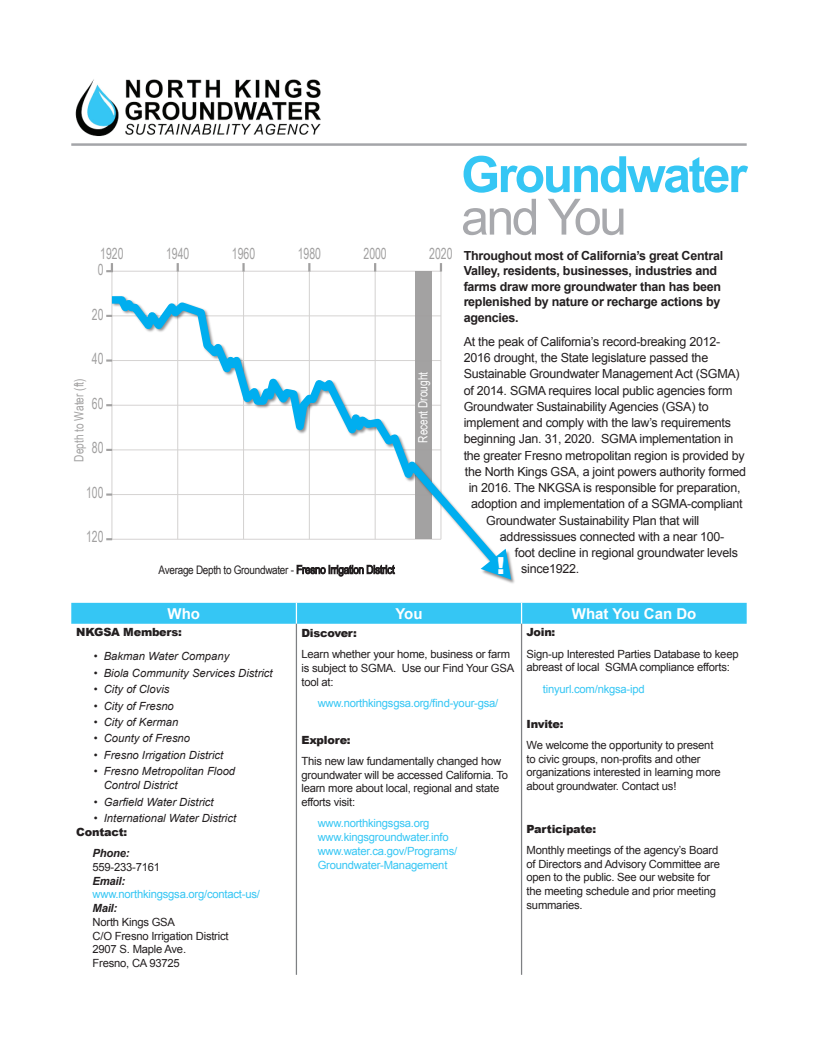
<style>
.page{position:relative;width:818px;height:1043px;background:#fff}
.page>*{position:absolute;margin:0;border:0;box-sizing:border-box;transform-origin:0 0}
.t1{font:700 50px "Arial";letter-spacing:-.05em;color:#35c6f4}
.t2{font:50px "Arial";letter-spacing:-.05em;color:#a8a9ad}
.t3{font:900 23.5px "Arial";color:#fff;scale:1.04 1}
.t4{font:15.38px/16px "Arial Narrow";color:#a1a0a0;scale:.83 1}
.t5{font:700 15px "Arial";color:#fff}
.t6{font:12.75px "Arial Narrow";color:#a1a0a0;scale:.96 1}
.t7{font:12.75px "Arial Narrow";color:#fff;scale:.96 1}
.t8{font:12.5px "Arial";letter-spacing:-.02em;color:#231f20}
.t9{font:700 12.5px/15.6px "Arial";letter-spacing:-.02em;color:#231f20}
.t10{font:11.75px "Arial Narrow";letter-spacing:-.025em;color:#231f20;scale:1.04 1}
.t11{font:11.25px/13.8px "Arial";letter-spacing:-.02em;color:#231f20}
.t12{font:italic 11.25px/13.8px "Arial";color:#231f20}
.t13{font:11.25px/13.8px "Arial";letter-spacing:-.02em;color:#35c6f4}
.t14{font:900 11.25px "Arial";letter-spacing:-.02em;color:#231f20}
.t15{font:italic 700 11.25px "Arial";letter-spacing:-.02em;color:#231f20}
</style>
<div class="page">
<img style="left:75px;top:79px;width:246px;height:57px">
<hr style="left:71px;top:143px;width:675px;height:3px;background:#a4a5a9">
<div style="left:71px;top:603px;width:675px;height:20px;background:#35c6f4"></div>
<hr style="left:296px;top:623px;width:1px;height:351px;background:#7e8083">
<hr style="left:521px;top:623px;width:1px;height:351px;background:#7e8083">
<hr style="left:112px;top:271px;width:1px;height:268px;background:#d4d2d1">
<hr style="left:177px;top:271px;width:1px;height:268px;background:#d4d2d1">
<hr style="left:243px;top:271px;width:1px;height:268px;background:#d4d2d1">
<hr style="left:309px;top:271px;width:1px;height:268px;background:#d4d2d1">
<hr style="left:375px;top:271px;width:1px;height:268px;background:#d4d2d1">
<hr style="left:440px;top:271px;width:1px;height:268px;background:#d4d2d1">
<hr style="left:112px;top:271px;width:329px;height:1px;background:#d4d2d1">
<svg style="left:106px;top:263px;width:7px;height:9px"></svg>
<svg style="left:177px;top:263px;width:2px;height:8px"></svg>
<svg style="left:242px;top:263px;width:2px;height:8px"></svg>
<svg style="left:308px;top:263px;width:2px;height:8px"></svg>
<svg style="left:374px;top:263px;width:2px;height:8px"></svg>
<svg style="left:440px;top:263px;width:2px;height:8px"></svg>
<div style="left:414px;top:271px;width:17px;height:268px;background:#a1a0a0"></div>
<svg style="left:106px;top:291px;width:384px;height:261px"></svg>
<svg style="left:480px;top:548px;width:31px;height:31px"></svg>
<h1 class="t1" style="left:461px;top:141px;width:288px">Groundwater</h1>
<h1 class="t2" style="left:461px;top:184px;width:167px">and You</h1>
<h3 class="t4" style="left:166px;top:245px;width:30px">1940</h3>
<h3 class="t4" style="left:232px;top:245px;width:30px">1960</h3>
<h3 class="t4" style="left:298px;top:245px;width:30px">1980</h3>
<h3 class="t4" style="left:363px;top:245px;width:30px">2000</h3>
<h3 class="t4" style="left:429px;top:245px;width:30px">2020</h3>
<h3 class="t4" style="left:98px;top:245px;width:33px">1920<br>0</h3>
<h3 class="t4" style="left:92px;top:306px;width:16px">20</h3>
<h3 class="t4" style="left:92px;top:350px;width:16px">40</h3>
<h3 class="t4" style="left:92px;top:395px;width:16px">60</h3>
<h3 class="t4" style="left:92px;top:439px;width:16px">80</h3>
<h3 class="t4" style="left:86px;top:483px;width:23px">100</h3>
<h3 class="t4" style="left:86px;top:528px;width:23px">120</h3>
<p class="t9" style="left:463px;top:248px;width:261px">Throughout most of California’s great Central Valley, residents, businesses, industries and farms draw more groundwater than has been replenished by nature or recharge actions by agencies.</p>
<p class="t8" style="left:463px;top:333px;width:258px">At the peak of California’s record-breaking 2012-</p>
<p class="t8" style="left:463px;top:349px;width:246px">2016 drought, the State legislature passed the</p>
<p class="t8" style="left:463px;top:366px;width:277px">Sustainable Groundwater Management Act (SGMA)</p>
<p class="t8" style="left:463px;top:382px;width:270px">of 2014. SGMA requires local public agencies form</p>
<p class="t8" style="left:463px;top:398px;width:246px">Groundwater Sustainability Agencies (GSA) to</p>
<p class="t8" style="left:463px;top:414px;width:269px">implement and comply with the law’s requirements</p>
<p class="t8" style="left:463px;top:431px;width:271px">beginning Jan. 31, 2020. SGMA implementation in</p>
<p class="t8" style="left:463px;top:447px;width:282px">the greater Fresno metropolitan region is provided by</p>
<p class="t8" style="left:465px;top:463px;width:283px">the North Kings GSA, a joint powers authority formed</p>
<p class="t8" style="left:468px;top:479px;width:273px">in 2016. The NKGSA is responsible for preparation,</p>
<p class="t8" style="left:471px;top:496px;width:273px">adoption and implementation of a SGMA-compliant</p>
<p class="t8" style="left:486px;top:512px;width:214px">Groundwater Sustainability Plan that will</p>
<p class="t8" style="left:500px;top:528px;width:226px">addressissues connected with a near 100-</p>
<p class="t8" style="left:515px;top:544px;width:224px">foot decline in regional groundwater levels</p>
<p class="t8" style="left:521px;top:561px;width:60px">since1922.</p>
<p class="t6" style="left:70px;top:461px;width:88px;rotate:-90deg">Depth to Water (ft)</p>
<p class="t7" style="left:413px;top:443px;width:75px;rotate:-90deg">Recent Drought</p>
<p class="t10" style="left:158px;top:561px;width:229px">Average Depth to Groundwater - Fresno Irrigation District</p>
<h2 class="t3" style="left:497px;top:548px;width:9px">!</h2>
<h3 class="t5" style="left:168px;top:603px;width:34px">Who</h3>
<h3 class="t5" style="left:395px;top:603px;width:29px">You</h3>
<h3 class="t5" style="left:572px;top:603px;width:126px">What You Can Do</h3>
<p class="t14" style="left:76px;top:624px;width:107px">NKGSA Members:</p>
<p class="t12" style="left:94px;top:649px;width:137px">• Bakman Water Company</p>
<p class="t12" style="left:94px;top:666px;width:180px">• Biola Community Services District</p>
<p class="t12" style="left:94px;top:682px;width:77px">• City of Clovis</p>
<p class="t12" style="left:94px;top:699px;width:82px">• City of Fresno</p>
<p class="t12" style="left:94px;top:715px;width:86px">• City of Kerman</p>
<p class="t12" style="left:94px;top:731px;width:98px">• County of Fresno</p>
<p class="t12" style="left:94px;top:748px;width:131px">• Fresno Irrigation District</p>
<p class="t12" style="left:104px;top:764px;width:133px;text-indent:-10px">• Fresno Metropolitan Flood<br>Control District</p>
<p class="t12" style="left:94px;top:795px;width:121px">• Garfield Water District</p>
<p class="t12" style="left:94px;top:811px;width:144px">• International Water District</p>
<p class="t14" style="left:76px;top:823px;width:52px">Contact:</p>
<p class="t15" style="left:93px;top:845px;width:39px">Phone:</p>
<p class="t11" style="left:93px;top:860px;width:69px">559-233-7161</p>
<p class="t15" style="left:93px;top:873px;width:34px">Email:</p>
<p class="t13" style="left:93px;top:887px;width:169px">www.northkingsgsa.org/contact-us/</p>
<p class="t15" style="left:93px;top:900px;width:26px">Mail:</p>
<p class="t11" style="left:93px;top:915px;width:138px">North Kings GSA<br>C/O Fresno Irrigation District<br>2907 S. Maple Ave.<br>Fresno, CA 93725</p>
<p class="t14" style="left:526px;top:624px;width:30px">Join:</p>
<p class="t11" style="left:526px;top:647px;width:213px">Sign-up Interested Parties Database to keep abreast of local SGMA compliance efforts:</p>
<p class="t13" style="left:543px;top:682px;width:103px">tinyurl.com/nkgsa-ipd</p>
<p class="t14" style="left:526px;top:715px;width:39px">Invite:</p>
<p class="t11" style="left:526px;top:738px;width:196px">We welcome the opportunity to present to civic groups, non-profits and other organizations interested in learning more about groundwater. Contact us!</p>
<p class="t14" style="left:526px;top:820px;width:71px">Participate:</p>
<p class="t11" style="left:526px;top:843px;width:195px">Monthly meetings of the agency’s Board of Directors and Advisory Committee are open to the public. See our website for the meeting schedule and prior meeting summaries.</p>
<p class="t14" style="left:301px;top:625px;width:57px">Discover:</p>
<p class="t11" style="left:301px;top:647px;width:214px">Learn whether your home, business or farm is subject to SGMA. Use our Find Your GSA tool at:</p>
<p class="t13" style="left:318px;top:696px;width:182px">www.northkingsgsa.org/find-your-gsa/</p>
<p class="t14" style="left:301px;top:731px;width:51px">Explore:</p>
<p class="t11" style="left:301px;top:754px;width:208px">This new law fundamentally changed how groundwater will be accessed California. To learn more about local, regional and state efforts visit:</p>
<p class="t13" style="left:318px;top:816px;width:141px">www.northkingsgsa.org www.kingsgroundwater.info www.water.ca.gov/Programs/<br>Groundwater-Management</p>
</div>
